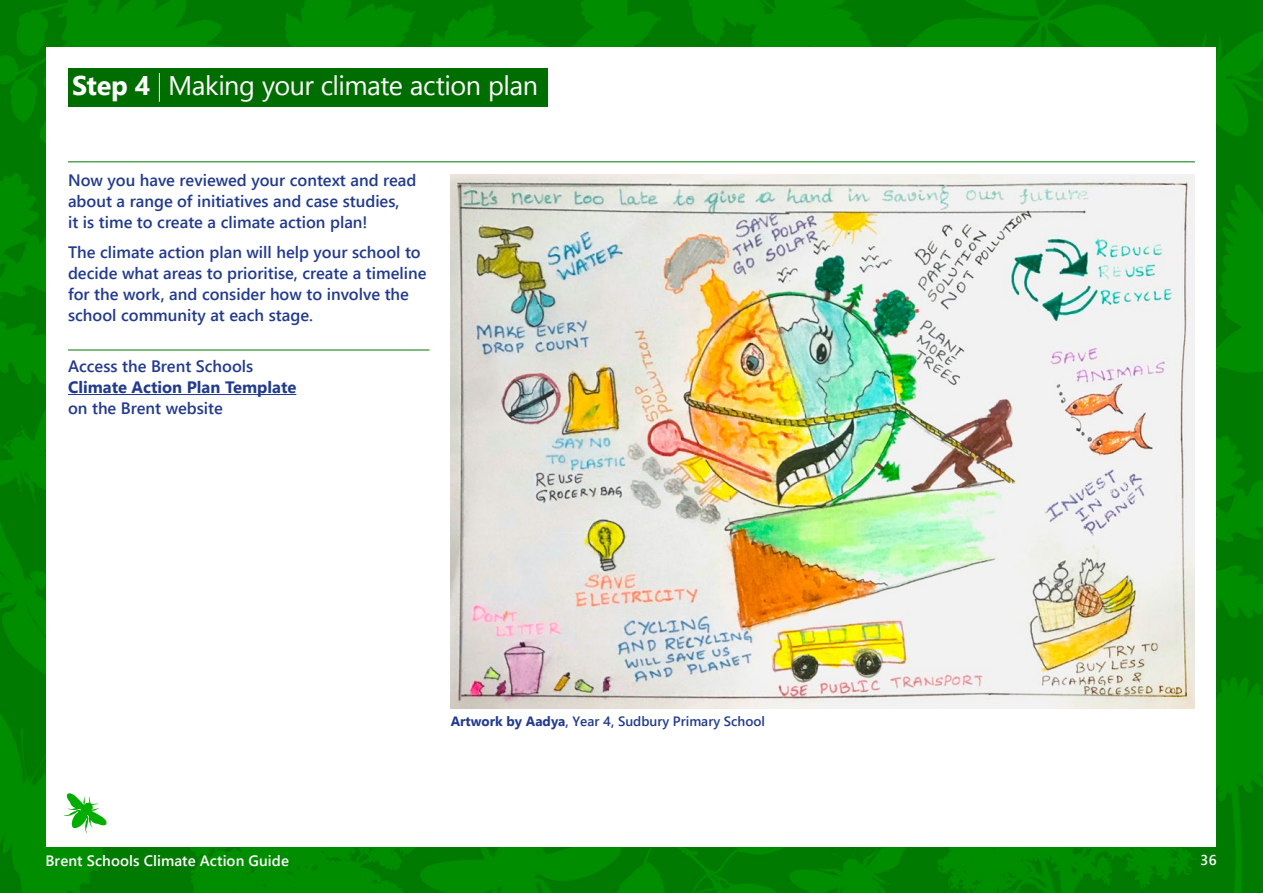
<style>
.page{position:relative;width:1263px;height:893px;background:#fff}
.page>*{position:absolute;margin:0;border:0;box-sizing:border-box;transform-origin:0 0}
.t1{font:27px "Segoe UI";letter-spacing:-.02em;color:#fff}
.t2{font:600 16.5px/21px "Segoe UI";color:#213a8f}
.t3{font:700 16.5px "Segoe UI";color:#213a8f}
.t4{font:600 15px "Segoe UI";letter-spacing:.005em;color:#fff}
.t5{font:600 14.25px "Segoe UI";color:#fff}
.t6{font:600 13.5px "Segoe UI";color:#213a8f}
.s1{font-weight:700}
</style>
<div class="page">
<img style="left:0;top:0;width:1263px;height:893px">
<div style="left:47px;top:47px;width:1169px;height:799px;background:#fff"></div>
<div style="left:68px;top:68px;width:480px;height:38px;background:#006d00"></div>
<svg style="left:159px;top:73px;width:1px;height:29px"></svg>
<hr style="left:68px;top:161px;width:1127px;height:1px;background:#007a00">
<hr style="left:68px;top:350px;width:361px;height:1px;background:#007a00">
<hr style="left:68px;top:394px;width:228px;height:1px;background:#213a8f">
<img style="left:451px;top:174px;width:744px;height:534px">
<svg style="left:63px;top:793px;width:44px;height:41px"></svg>
<h1 class="t1" style="left:72px;top:67px;width:467px"><span class="s1">Step 4</span> Making your climate action plan</h1>
<p class="t2" style="left:68px;top:170px;width:350px">Now you have reviewed your context and read about a range of initiatives and case studies,<br>it is time to create a climate action plan!</p>
<p class="t2" style="left:68px;top:241px;width:360px">The climate action plan will help your school to decide what areas to prioritise, create a timeline for the work, and consider how to involve the school community at each stage.</p>
<p class="t2" style="left:68px;top:355px;width:187px">Access the Brent Schools</p>
<p class="t3" style="left:68px;top:374px;width:230px">Climate Action Plan Template</p>
<p class="t2" style="left:68px;top:397px;width:156px">on the Brent website</p>
<p class="t6" style="left:451px;top:711px;width:316px"><span class="s1">Artwork by Aadya</span>, Year 4, Sudbury Primary School</p>
<p class="t4" style="left:45px;top:848px;width:245px">Brent Schools Climate Action Guide</p>
<p class="t5" style="left:1200px;top:849px;width:18px">36</p>
</div>
